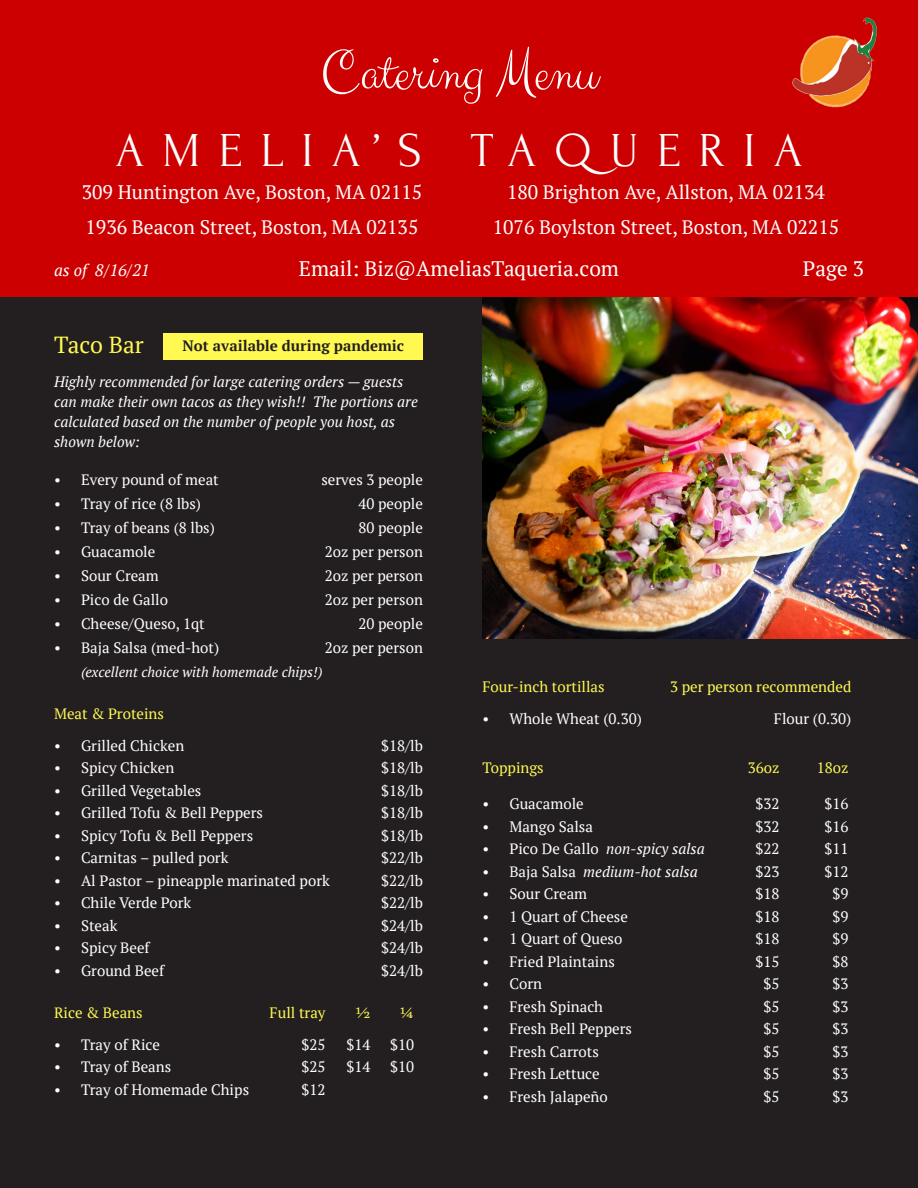
<style>
.page{position:relative;width:918px;height:1188px;background:#c00}
.page>*{position:absolute;margin:0;border:0;box-sizing:border-box;transform-origin:0 0}
.t1{font:58.5px "Clicker Script";color:#fff}
.t2{font:48.75px "Forum";letter-spacing:.375em;color:#fff}
.t3{font:23.25px "PT Serif";color:#fff952}
.t4{font:21px "PT Serif";color:#fff}
.t5{font:19.5px/35.7px "PT Serif";color:#fff}
.t6{font:italic 16.5px "PT Serif";color:#fff}
.t7{font:15px "PT Serif";color:#fff}
.t8{font:italic 15px/20.1px "PT Serif";color:#fff}
.Yellow_Header{font:15px "PT Serif";color:#fff952}
.t9{font:700 15px "PT Serif";color:#231f20}
.t10{font:italic 14.25px "PT Serif";color:#fff}
.s1{font-style:normal}
</style>
<div class="page">
<img style="left:792px;top:17px;width:85px;height:91px">
<div style="left:0;top:297px;width:918px;height:891px;background:#231f20"></div>
<img style="left:482px;top:297px;width:436px;height:342px">
<div style="left:164px;top:333px;width:259px;height:27px;background:#fff952"></div>
<h1 class="t1" style="left:321px;top:36px;width:278px">Catering Menu</h1>
<h2 class="t2" style="left:116px;top:125px;width:688px">AMELIA’S TAQUERIA</h2>
<h3 class="t5" style="left:82px;top:174px;width:342px">309 Huntington Ave, Boston, MA 02115<br>1936 Beacon Street, Boston, MA 02135</h3>
<h3 class="t5" style="left:493px;top:174px;width:348px;text-align:center">180 Brighton Ave, Allston, MA 02134<br>1076 Boylston Street, Boston, MA 02215</h3>
<p class="t6" style="left:54px;top:260px;width:97px">as of 8/16/21</p>
<h3 class="t4" style="left:299px;top:255px;width:322px">Email: Biz@AmeliasTaqueria.com</h3>
<h3 class="t4" style="left:803px;top:255px;width:63px">Page 3</h3>
<p class="t3" style="left:54px;top:330px;width:91px">Taco Bar</p>
<p class="t8" style="left:54px;top:371px;width:365px">Highly recommended for large catering orders — guests can make their own tacos as they wish!! The portions are calculated based on the number of people you host, as shown below:</p>
<p class="t7" style="left:54px;top:470px;width:166px">• Every pound of meat</p>
<p class="t7" style="left:321px;top:470px;width:103px">serves 3 people</p>
<p class="t7" style="left:54px;top:494px;width:149px">• Tray of rice (8 lbs)</p>
<p class="t7" style="left:358px;top:494px;width:66px">40 people</p>
<p class="t7" style="left:54px;top:518px;width:162px">• Tray of beans (8 lbs)</p>
<p class="t7" style="left:358px;top:518px;width:66px">80 people</p>
<p class="t7" style="left:54px;top:542px;width:103px">• Guacamole</p>
<p class="t7" style="left:325px;top:542px;width:100px">2oz per person</p>
<p class="t7" style="left:54px;top:566px;width:106px">• Sour Cream</p>
<p class="t7" style="left:325px;top:566px;width:100px">2oz per person</p>
<p class="t7" style="left:54px;top:590px;width:116px">• Pico de Gallo</p>
<p class="t7" style="left:325px;top:590px;width:100px">2oz per person</p>
<p class="t7" style="left:54px;top:614px;width:152px">• Cheese/Queso, 1qt</p>
<p class="t7" style="left:358px;top:614px;width:66px">20 people</p>
<p class="t7" style="left:54px;top:638px;width:167px">• Baja Salsa (med-hot)</p>
<p class="t7" style="left:325px;top:638px;width:100px">2oz per person</p>
<p class="t10" style="left:81px;top:662px;width:243px">(excellent choice with homemade chips!)</p>
<p class="Yellow_Header" style="left:54px;top:704px;width:112px">Meat &amp; Proteins</p>
<p class="t7" style="left:54px;top:736px;width:132px">• Grilled Chicken</p>
<p class="t7" style="left:381px;top:736px;width:43px">$18/lb</p>
<p class="t7" style="left:54px;top:758px;width:122px">• Spicy Chicken</p>
<p class="t7" style="left:381px;top:758px;width:43px">$18/lb</p>
<p class="t7" style="left:54px;top:781px;width:149px">• Grilled Vegetables</p>
<p class="t7" style="left:381px;top:781px;width:43px">$18/lb</p>
<p class="t7" style="left:54px;top:803px;width:211px">• Grilled Tofu &amp; Bell Peppers</p>
<p class="t7" style="left:381px;top:803px;width:43px">$18/lb</p>
<p class="t7" style="left:54px;top:826px;width:201px">• Spicy Tofu &amp; Bell Peppers</p>
<p class="t7" style="left:381px;top:826px;width:43px">$18/lb</p>
<p class="t7" style="left:54px;top:848px;width:176px">• Carnitas – pulled pork</p>
<p class="t7" style="left:381px;top:848px;width:43px">$22/lb</p>
<p class="t7" style="left:54px;top:871px;width:277px">• Al Pastor – pineapple marinated pork</p>
<p class="t7" style="left:381px;top:871px;width:43px">$22/lb</p>
<p class="t7" style="left:54px;top:893px;width:139px">• Chile Verde Pork</p>
<p class="t7" style="left:381px;top:893px;width:43px">$22/lb</p>
<p class="t7" style="left:54px;top:916px;width:65px">• Steak</p>
<p class="t7" style="left:381px;top:916px;width:43px">$24/lb</p>
<p class="t7" style="left:54px;top:938px;width:97px">• Spicy Beef</p>
<p class="t7" style="left:381px;top:938px;width:43px">$24/lb</p>
<p class="t7" style="left:54px;top:961px;width:112px">• Ground Beef</p>
<p class="t7" style="left:381px;top:961px;width:43px">$24/lb</p>
<p class="Yellow_Header" style="left:54px;top:1003px;width:90px">Rice &amp; Beans</p>
<p class="Yellow_Header" style="left:270px;top:1003px;width:57px">Full tray</p>
<p class="Yellow_Header" style="left:355px;top:1003px;width:17px">½</p>
<p class="Yellow_Header" style="left:400px;top:1003px;width:16px">¼</p>
<p class="t7" style="left:54px;top:1035px;width:108px">• Tray of Rice</p>
<p class="t7" style="left:302px;top:1035px;width:25px">$25</p>
<p class="t7" style="left:347px;top:1035px;width:25px">$14</p>
<p class="t7" style="left:390px;top:1035px;width:25px">$10</p>
<p class="t7" style="left:54px;top:1057px;width:119px">• Tray of Beans</p>
<p class="t7" style="left:302px;top:1057px;width:25px">$25</p>
<p class="t7" style="left:347px;top:1057px;width:25px">$14</p>
<p class="t7" style="left:390px;top:1057px;width:25px">$10</p>
<p class="t7" style="left:54px;top:1080px;width:197px">• Tray of Homemade Chips</p>
<p class="t7" style="left:302px;top:1080px;width:25px">$12</p>
<p class="t9" style="left:183px;top:336px;width:223px">Not available during pandemic</p>
<p class="Yellow_Header" style="left:482px;top:677px;width:124px">Four-inch tortillas</p>
<p class="Yellow_Header" style="left:670px;top:677px;width:183px">3 per person recommended</p>
<p class="t7" style="left:482px;top:709px;width:161px">• Whole Wheat (0.30)</p>
<p class="t7" style="left:774px;top:709px;width:79px">Flour (0.30)</p>
<p class="Yellow_Header" style="left:482px;top:758px;width:63px">Toppings</p>
<p class="Yellow_Header" style="left:748px;top:758px;width:33px">36oz</p>
<p class="Yellow_Header" style="left:817px;top:758px;width:33px">18oz</p>
<p class="t7" style="left:482px;top:794px;width:103px">• Guacamole</p>
<p class="t7" style="left:755px;top:794px;width:25px">$32</p>
<p class="t7" style="left:824px;top:794px;width:25px">$16</p>
<p class="t7" style="left:482px;top:817px;width:112px">• Mango Salsa</p>
<p class="t7" style="left:755px;top:817px;width:25px">$32</p>
<p class="t7" style="left:824px;top:817px;width:25px">$16</p>
<p class="t8" style="left:482px;top:839px;width:224px"><span class="s1">• Pico De Gallo</span> non-spicy salsa</p>
<p class="t7" style="left:755px;top:839px;width:25px">$22</p>
<p class="t7" style="left:824px;top:839px;width:25px">$11</p>
<p class="t8" style="left:482px;top:861px;width:217px"><span class="s1">• Baja Salsa</span> medium-hot salsa</p>
<p class="t7" style="left:755px;top:862px;width:25px">$23</p>
<p class="t7" style="left:824px;top:862px;width:25px">$12</p>
<p class="t7" style="left:482px;top:884px;width:106px">• Sour Cream</p>
<p class="t7" style="left:755px;top:884px;width:25px">$18</p>
<p class="t7" style="left:832px;top:884px;width:17px">$9</p>
<p class="t7" style="left:482px;top:907px;width:147px">• 1 Quart of Cheese</p>
<p class="t7" style="left:755px;top:907px;width:25px">$18</p>
<p class="t7" style="left:832px;top:907px;width:17px">$9</p>
<p class="t7" style="left:482px;top:929px;width:142px">• 1 Quart of Queso</p>
<p class="t7" style="left:755px;top:929px;width:25px">$18</p>
<p class="t7" style="left:832px;top:929px;width:17px">$9</p>
<p class="t7" style="left:482px;top:952px;width:134px">• Fried Plaintains</p>
<p class="t7" style="left:755px;top:952px;width:25px">$15</p>
<p class="t7" style="left:832px;top:952px;width:17px">$8</p>
<p class="t7" style="left:482px;top:974px;width:61px">• Corn</p>
<p class="t7" style="left:763px;top:974px;width:17px">$5</p>
<p class="t7" style="left:832px;top:974px;width:17px">$3</p>
<p class="t7" style="left:482px;top:997px;width:122px">• Fresh Spinach</p>
<p class="t7" style="left:763px;top:997px;width:17px">$5</p>
<p class="t7" style="left:832px;top:997px;width:17px">$3</p>
<p class="t7" style="left:482px;top:1019px;width:151px">• Fresh Bell Peppers</p>
<p class="t7" style="left:763px;top:1019px;width:17px">$5</p>
<p class="t7" style="left:832px;top:1019px;width:17px">$3</p>
<p class="t7" style="left:482px;top:1042px;width:118px">• Fresh Carrots</p>
<p class="t7" style="left:763px;top:1042px;width:17px">$5</p>
<p class="t7" style="left:832px;top:1042px;width:17px">$3</p>
<p class="t7" style="left:482px;top:1064px;width:119px">• Fresh Lettuce</p>
<p class="t7" style="left:763px;top:1064px;width:17px">$5</p>
<p class="t7" style="left:832px;top:1064px;width:17px">$3</p>
<p class="t7" style="left:482px;top:1087px;width:127px">• Fresh Jalapeño</p>
<p class="t7" style="left:763px;top:1087px;width:17px">$5</p>
<p class="t7" style="left:832px;top:1087px;width:17px">$3</p>
</div>
